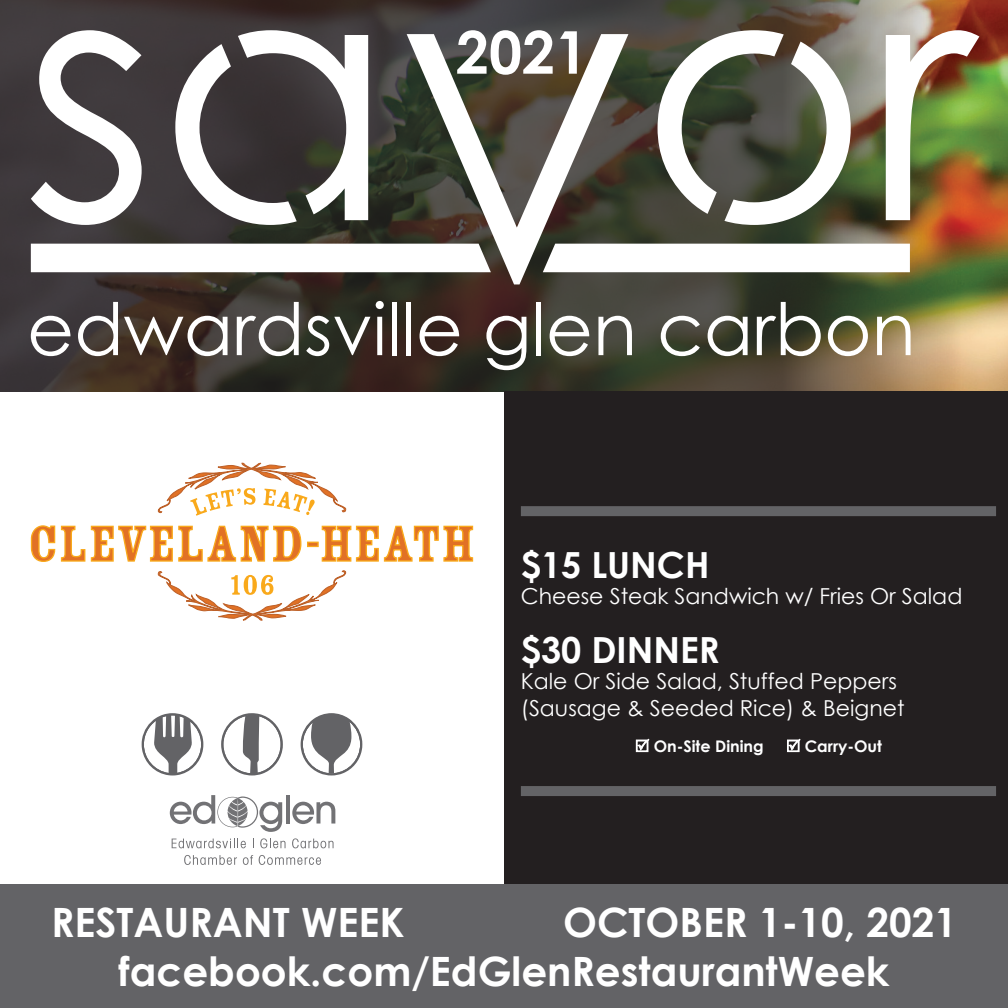
<style>
.page{position:relative;width:1008px;height:1008px;background:#fff}
.page>*{position:absolute;margin:0;border:0;box-sizing:border-box;transform-origin:0 0}
.t1{font:700 40.4px "Century Gothic";color:#fff}
.t2{font:700 36px "Century Gothic";color:#fff}
.t3{font:22px/26.4px "Century Gothic";color:#fff}
.t4{font:700 16px "Century Gothic";color:#fff}
</style>
<div class="page">
<img style="left:0;top:0;width:1008px;height:392px">
<svg style="left:142px;top:713px;width:61px;height:63px"></svg>
<svg style="left:301px;top:713px;width:61px;height:63px"></svg>
<svg style="left:221px;top:713px;width:62px;height:63px"></svg>
<svg style="left:170px;top:795px;width:112px;height:37px"></svg>
<hr style="left:286px;top:795px;width:4px;height:29px;background:#727275">
<svg style="left:292px;top:802px;width:43px;height:22px"></svg>
<svg style="left:172px;top:839px;width:74px;height:9px"></svg>
<svg style="left:260px;top:838px;width:26px;height:10px"></svg>
<svg style="left:292px;top:838px;width:42px;height:10px"></svg>
<svg style="left:184px;top:855px;width:53px;height:10px"></svg>
<div style="left:243px;top:857px;width:6px;height:8px;background:#828284;border-radius:50%"></div>
<svg style="left:244px;top:855px;width:9px;height:10px"></svg>
<svg style="left:259px;top:855px;width:62px;height:10px"></svg>
<svg style="left:157px;top:462px;width:190px;height:54px"></svg>
<svg style="left:30px;top:525px;width:272px;height:37px"></svg>
<svg style="left:307px;top:542px;width:12px;height:5px"></svg>
<svg style="left:321px;top:525px;width:153px;height:37px"></svg>
<svg style="left:157px;top:570px;width:190px;height:51px"></svg>
<div style="left:505px;top:392px;width:503px;height:498px;background:#231f20"></div>
<div style="left:0;top:884px;width:1008px;height:124px;background:#636366"></div>
<div style="left:521px;top:506px;width:475px;height:10px;background:#636366"></div>
<div style="left:521px;top:786px;width:475px;height:10px;background:#636366"></div>
<svg style="left:31px;top:244px;width:376px;height:28px"></svg>
<svg style="left:628px;top:244px;width:282px;height:28px"></svg>
<svg style="left:31px;top:30px;width:111px;height:195px"></svg>
<svg style="left:407px;top:34px;width:221px;height:250px"></svg>
<svg style="left:886px;top:30px;width:93px;height:190px"></svg>
<svg style="left:175px;top:30px;width:193px;height:195px"></svg>
<svg style="left:658px;top:30px;width:193px;height:195px"></svg>
<svg style="left:31px;top:316px;width:39px;height:40px"></svg>
<svg style="left:78px;top:302px;width:40px;height:54px"></svg>
<svg style="left:124px;top:316px;width:104px;height:40px"></svg>
<svg style="left:237px;top:302px;width:62px;height:54px"></svg>
<svg style="left:306px;top:316px;width:64px;height:40px"></svg>
<svg style="left:376px;top:301px;width:8px;height:54px"></svg>
<div style="left:392px;top:302px;width:5px;height:53px;background:#fff"></div>
<div style="left:406px;top:302px;width:5px;height:53px;background:#fff"></div>
<svg style="left:420px;top:316px;width:39px;height:40px"></svg>
<svg style="left:486px;top:316px;width:40px;height:54px"></svg>
<div style="left:536px;top:302px;width:5px;height:53px;background:#fff"></div>
<svg style="left:550px;top:316px;width:39px;height:40px"></svg>
<svg style="left:598px;top:316px;width:34px;height:39px"></svg>
<svg style="left:661px;top:316px;width:39px;height:40px"></svg>
<svg style="left:708px;top:316px;width:40px;height:40px"></svg>
<svg style="left:757px;top:302px;width:64px;height:54px"></svg>
<svg style="left:828px;top:316px;width:40px;height:40px"></svg>
<svg style="left:877px;top:316px;width:34px;height:39px"></svg>
<svg style="left:457px;top:30px;width:96px;height:45px"></svg>
<svg style="left:560px;top:31px;width:17px;height:43px"></svg>
<svg style="left:636px;top:739px;width:13px;height:13px"></svg>
<svg style="left:787px;top:739px;width:14px;height:13px"></svg>
<p class="t2" style="left:521px;top:537px;width:190px">$15 LUNCH</p>
<p class="t3" style="left:521px;top:583px;width:443px">Cheese Steak Sandwich w/ Fries Or Salad</p>
<p class="t2" style="left:521px;top:622px;width:200px">$30 DINNER</p>
<p class="t3" style="left:521px;top:668px;width:385px">Kale Or Side Salad, Stuffed Peppers (Sausage &amp; Seeded Rice) &amp; Beignet</p>
<p class="t4" style="left:654px;top:734px;width:112px">On-Site Dining</p>
<p class="t4" style="left:805px;top:734px;width:79px">Carry-Out</p>
<p class="t1" style="left:51px;top:892px;width:355px">RESTAURANT WEEK</p>
<p class="t1" style="left:563px;top:892px;width:395px">OCTOBER 1-10, 2021</p>
<p class="t1" style="left:119px;top:940px;width:772px">facebook.com/EdGlenRestaurantWeek</p>
</div>
